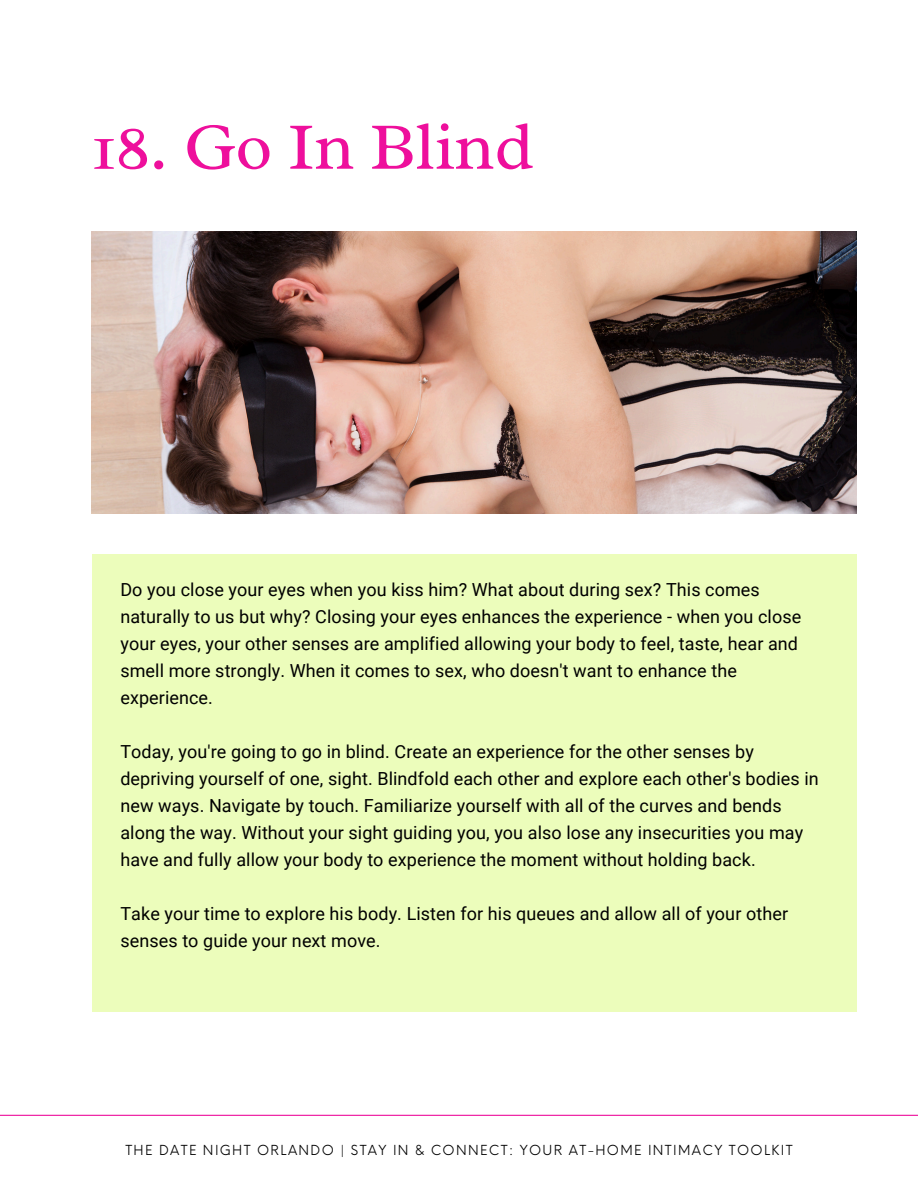
<style>
.page{position:relative;width:918px;height:1188px;background:#fff}
.page>*{position:absolute;margin:0;border:0;box-sizing:border-box;transform-origin:0 0}
.t1{font:67.5px "Radley";color:#ee0f9c}
.t2{font:18px/27px "Roboto";letter-spacing:.005em;color:#000}
.t3{font:13.5px "Neue Einstellung";letter-spacing:.1em;color:#000}
</style>
<div class="page">
<div style="left:92px;top:554px;width:765px;height:458px;background:#ecfdbb"></div>
<hr style="left:0;top:1115px;width:918px;height:1px;background:#ee0f9c">
<img style="left:92px;top:232px;width:765px;height:281px">
<h2 class="t1" style="left:92px;top:104px;width:443px">18. Go In Blind</h2>
<h1 class="t2" style="left:120px;top:576px;width:682px">Do you close your eyes when you kiss him? What about during sex? This comes naturally to us but why? Closing your eyes enhances the experience - when you close your eyes, your other senses are amplified allowing your body to feel, taste, hear and smell more strongly. When it comes to sex, who doesn't want to enhance the experience.</h1>
<h2 class="t2" style="left:120px;top:738px;width:700px">Today, you're going to go in blind. Create an experience for the other senses by depriving yourself of one, sight. Blindfold each other and explore each other's bodies in new ways. Navigate by touch. Familiarize yourself with all of the curves and bends along the way. Without your sight guiding you, you also lose any insecurities you may have and fully allow your body to experience the moment without holding back.</h2>
<h2 class="t2" style="left:120px;top:900px;width:669px">Take your time to explore his body. Listen for his queues and allow all of your other senses to guide your next move.</h2>
<p class="t3" style="left:125px;top:1138px;width:669px">THE DATE NIGHT ORLANDO | STAY IN &amp; CONNECT: YOUR AT-HOME INTIMACY TOOLKIT</p>
</div>
